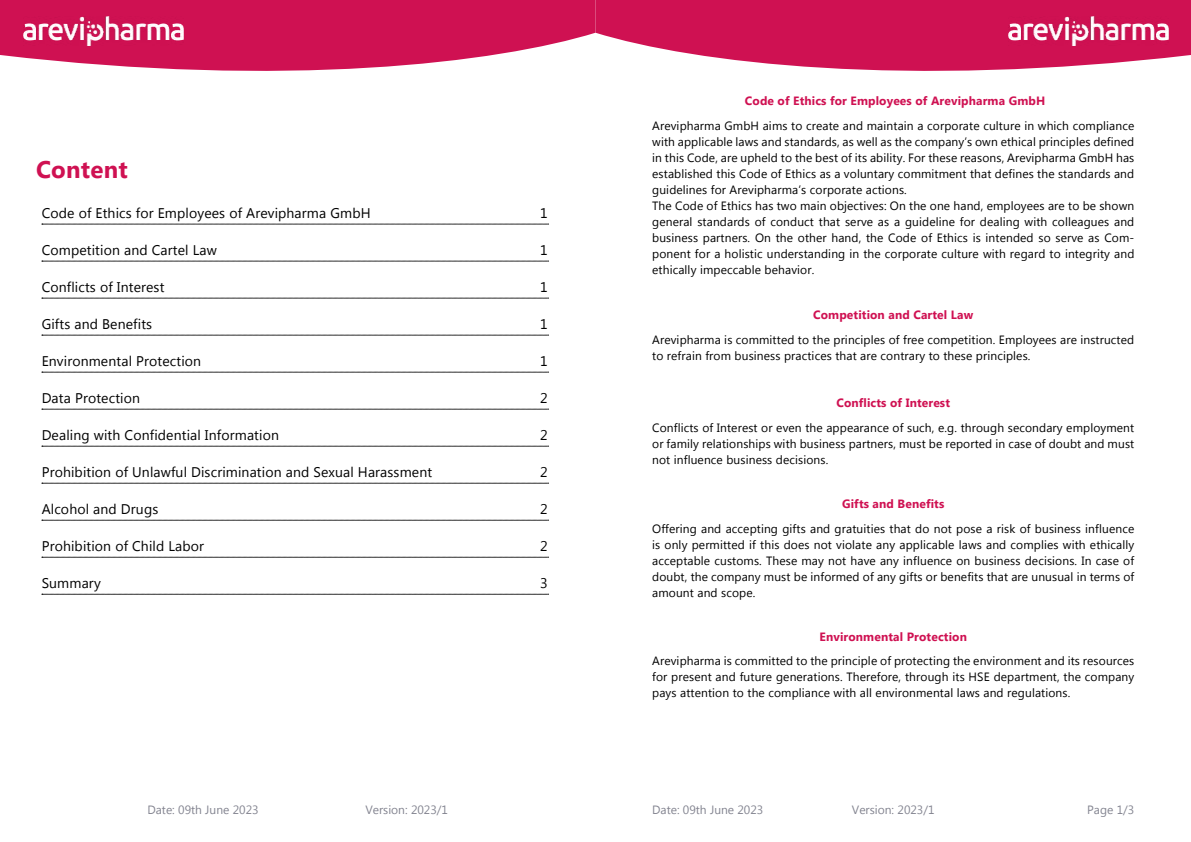
<style>
.page{position:relative;width:1191px;height:842px;background:#fff}
.page>*{position:absolute;margin:0;border:0;box-sizing:border-box;transform-origin:0 0}
.t1{font:700 24px "Microsoft New Tai Lue";letter-spacing:.01em;color:#cf1152}
.t2{font:14px "Microsoft New Tai Lue";letter-spacing:.01em;color:#000}
.t3{font:12px/16px "Microsoft New Tai Lue";letter-spacing:.01em;color:#000;text-align:justify}
.t4{font:700 12px "Microsoft New Tai Lue";letter-spacing:.01em;color:#cf1152}
.t5{font:12px "Microsoft New Tai Lue";color:#838490}
</style>
<div class="page">
<svg style="left:595px;top:0;width:596px;height:71px;fill:#cf1152"></svg>
<img style="left:1008px;top:16px;width:160px;height:30px">
<svg style="left:0;top:0;width:595px;height:71px;fill:#cf1152"></svg>
<img style="left:23px;top:16px;width:160px;height:30px">
<svg style="left:42px;top:224px;width:506px;height:1px"></svg>
<svg style="left:42px;top:261px;width:506px;height:1px"></svg>
<svg style="left:42px;top:298px;width:506px;height:1px"></svg>
<svg style="left:42px;top:335px;width:506px;height:1px"></svg>
<svg style="left:42px;top:372px;width:506px;height:1px"></svg>
<svg style="left:42px;top:409px;width:506px;height:1px"></svg>
<svg style="left:42px;top:446px;width:506px;height:1px"></svg>
<svg style="left:42px;top:483px;width:506px;height:1px"></svg>
<svg style="left:42px;top:520px;width:506px;height:1px"></svg>
<svg style="left:42px;top:557px;width:506px;height:1px"></svg>
<svg style="left:42px;top:594px;width:506px;height:1px"></svg>
<h1 class="t1" style="left:36px;top:156px;width:93px">Content</h1>
<p class="t2" style="left:42px;top:205px;width:330px">Code of Ethics for Employees of Arevipharma GmbH</p>
<p class="t2" style="left:540px;top:205px;width:9px">1</p>
<p class="t2" style="left:42px;top:242px;width:177px">Competition and Cartel Law</p>
<p class="t2" style="left:540px;top:242px;width:9px">1</p>
<p class="t2" style="left:42px;top:279px;width:124px">Conflicts of Interest</p>
<p class="t2" style="left:540px;top:279px;width:9px">1</p>
<p class="t2" style="left:42px;top:316px;width:112px">Gifts and Benefits</p>
<p class="t2" style="left:540px;top:316px;width:9px">1</p>
<p class="t2" style="left:42px;top:353px;width:161px">Environmental Protection</p>
<p class="t2" style="left:540px;top:353px;width:9px">1</p>
<p class="t2" style="left:42px;top:390px;width:100px">Data Protection</p>
<p class="t2" style="left:540px;top:390px;width:9px">2</p>
<p class="t2" style="left:42px;top:427px;width:239px">Dealing with Confidential Information</p>
<p class="t2" style="left:540px;top:427px;width:9px">2</p>
<p class="t2" style="left:42px;top:464px;width:392px">Prohibition of Unlawful Discrimination and Sexual Harassment</p>
<p class="t2" style="left:540px;top:464px;width:9px">2</p>
<p class="t2" style="left:42px;top:501px;width:118px">Alcohol and Drugs</p>
<p class="t2" style="left:540px;top:501px;width:9px">2</p>
<p class="t2" style="left:42px;top:538px;width:164px">Prohibition of Child Labor</p>
<p class="t2" style="left:540px;top:538px;width:9px">2</p>
<p class="t2" style="left:42px;top:575px;width:61px">Summary</p>
<p class="t2" style="left:540px;top:575px;width:9px">3</p>
<p class="t4" style="left:745px;top:94px;width:302px">Code of Ethics for Employees of Arevipharma GmbH</p>
<p class="t3" style="left:652px;top:119px;width:484px;text-align:left">Arevipharma GmbH aims to create and maintain a corporate culture in which compliance with applicable laws and standards, as well as the company’s own ethical principles defined in this Code, are upheld to the best of its ability. For these reasons, Arevipharma GmbH has established this Code of Ethics as a voluntary commitment that defines the standards and guidelines for Arevipharma’s corporate actions.<br>The Code of Ethics has two main objectives: On the one hand, employees are to be shown general standards of conduct that serve as a guideline for dealing with colleagues and business partners. On the other hand, the Code of Ethics is intended so serve as Com&shy;ponent for a holistic understanding in the corporate culture with regard to integrity and ethically impeccable behavior.</p>
<p class="t4" style="left:813px;top:308px;width:162px">Competition and Cartel Law</p>
<p class="t3" style="left:652px;top:333px;width:483px">Arevipharma is committed to the principles of free competition. Employees are instructed to refrain from business practices that are contrary to these principles.</p>
<p class="t4" style="left:836px;top:395px;width:115px">Conflicts of Interest</p>
<p class="t3" style="left:652px;top:421px;width:483px">Conflicts of Interest or even the appearance of such, e.g. through secondary employment or family relationships with business partners, must be reported in case of doubt and must not influence business decisions.</p>
<p class="t4" style="left:842px;top:497px;width:104px">Gifts and Benefits</p>
<p class="t3" style="left:652px;top:522px;width:483px">Offering and accepting gifts and gratuities that do not pose a risk of business influence is only permitted if this does not violate any applicable laws and complies with ethically acceptable customs. These may not have any influence on business decisions. In case of doubt, the company must be informed of any gifts or benefits that are unusual in terms of amount and scope.</p>
<p class="t4" style="left:819px;top:630px;width:149px">Environmental Protection</p>
<p class="t3" style="left:652px;top:654px;width:483px">Arevipharma is committed to the principle of protecting the environment and its resources for present and future generations. Therefore, through its HSE department, the company pays attention to the compliance with all environmental laws and regulations.</p>
<p class="t5" style="left:147px;top:803px;width:113px">Date: 09th June 2023</p>
<p class="t5" style="left:365px;top:803px;width:84px">Version: 2023/1</p>
<p class="t5" style="left:652px;top:803px;width:113px">Date: 09th June 2023</p>
<p class="t5" style="left:852px;top:803px;width:84px">Version: 2023/1</p>
<p class="t5" style="left:1087px;top:803px;width:49px">Page 1/3</p>
</div>
